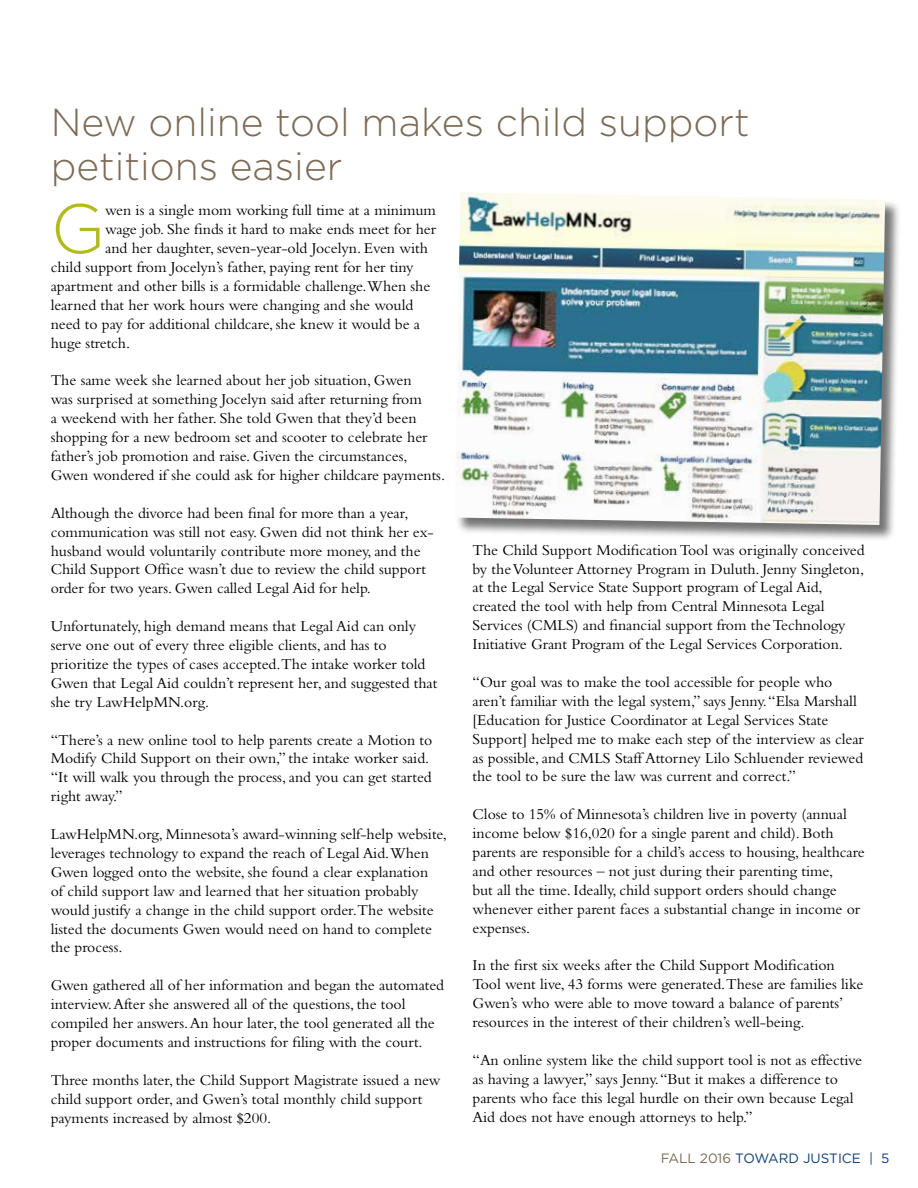
<style>
.page{position:relative;width:918px;height:1188px;background:#fff}
.page>*{position:absolute;margin:0;border:0;box-sizing:border-box;transform-origin:0 0}
.t1{font:300 69.75px "Gotham";color:#b2bb1e}
.t2{font:300 39px/43.5px "Gotham";color:#7c6a55}
.t3{font:15.75px/18.9px "Bembo";color:#000}
.t4{font:13.5px "Gotham";color:#0f3f76}
.s1{color:#7c6a55}
</style>
<div class="page">
<div style="left:455px;top:193px;width:447px;height:348px;background:#000;opacity:.55"></div>
<img style="left:455px;top:192px;width:430px;height:333px">
<h2 class="t2" style="left:51px;top:100px;width:701px">New online tool makes child support petitions easier</h2>
<h1 class="t1" style="left:51px;top:190px;width:56px">G</h1>
<p class="t3" style="left:105px;top:201px;width:332px">wen is a single mom working full time at a minimum</p>
<p class="t3" style="left:105px;top:220px;width:332px">wage job. She finds it hard to make ends meet for her</p>
<p class="t3" style="left:105px;top:238px;width:324px">and her daughter, seven-year-old Jocelyn. Even with</p>
<p class="t3" style="left:51px;top:257px;width:364px">child support from Jocelyn’s father, paying rent for her tiny</p>
<p class="t3" style="left:51px;top:276px;width:381px">apartment and other bills is a formidable challenge.When she</p>
<p class="t3" style="left:51px;top:295px;width:364px">learned that her work hours were changing and she would</p>
<p class="t3" style="left:51px;top:314px;width:371px">need to pay for additional childcare, she knew it would be a</p>
<p class="t3" style="left:51px;top:333px;width:81px">huge stretch.</p>
<p class="t3" style="left:51px;top:371px;width:396px">The same week she learned about her job situation, Gwen<br>was surprised at something Jocelyn said after returning from<br>a weekend with her father. She told Gwen that they’d been shopping for a new bedroom set and scooter to celebrate her father’s job promotion and raise. Given the circumstances, Gwen wondered if she could ask for higher childcare payments.</p>
<p class="t3" style="left:51px;top:503px;width:385px">Although the divorce had been final for more than a year, communication was still not easy. Gwen did not think her ex&shy;husband would voluntarily contribute more money, and the Child Support Office wasn’t due to review the child support order for two years. Gwen called Legal Aid for help.</p>
<p class="t3" style="left:51px;top:616px;width:388px">Unfortunately, high demand means that Legal Aid can only serve one out of every three eligible clients, and has to prioritize the types of cases accepted.The intake worker told Gwen that Legal Aid couldn’t represent her, and suggested that she try LawHelpMN.org.</p>
<p class="t3" style="left:51px;top:730px;width:383px">“There’s a new online tool to help parents create a Motion to Modify Child Support on their own,” the intake worker said. “It will walk you through the process, and you can get started right away.”</p>
<p class="t3" style="left:51px;top:824px;width:398px">LawHelpMN.org, Minnesota’s award-winning self-help website, leverages technology to expand the reach of Legal Aid.When Gwen logged onto the website, she found a clear explanation<br>of child support law and learned that her situation probably would justify a change in the child support order.The website listed the documents Gwen would need on hand to complete the process.</p>
<p class="t3" style="left:51px;top:976px;width:395px">Gwen gathered all of her information and began the automated interview. After she answered all of the questions, the tool compiled her answers. An hour later, the tool generated all the proper documents and instructions for filing with the court.</p>
<p class="t3" style="left:51px;top:1070px;width:391px">Three months later, the Child Support Magistrate issued a new child support order, and Gwen’s total monthly child support payments increased by almost $200.</p>
<p class="t3" style="left:472px;top:540px;width:394px">The Child Support Modification Tool was originally conceived by the Volunteer Attorney Program in Duluth. Jenny Singleton, at the Legal Service State Support program of Legal Aid, created the tool with help from Central Minnesota Legal Services (CMLS) and financial support from the Technology Initiative Grant Program of the Legal Services Corporation.</p>
<p class="t3" style="left:472px;top:672px;width:393px">“Our goal was to make the tool accessible for people who aren’t familiar with the legal system,” says Jenny. “Elsa Marshall [Education for Justice Coordinator at Legal Services State Support] helped me to make each step of the interview as clear as possible, and CMLS Staff Attorney Lilo Schluender reviewed the tool to be sure the law was current and correct.”</p>
<p class="t3" style="left:472px;top:805px;width:394px">Close to 15% of Minnesota’s children live in poverty (annual income below $16,020 for a single parent and child). Both parents are responsible for a child’s access to housing, healthcare and other resources – not just during their parenting time,<br>but all the time. Ideally, child support orders should change whenever either parent faces a substantial change in income or expenses.</p>
<p class="t3" style="left:472px;top:956px;width:392px">In the first six weeks after the Child Support Modification Tool went live, 43 forms were generated.These are families like Gwen’s who were able to move toward a balance of parents’ resources in the interest of their children’s well-being.</p>
<p class="t3" style="left:472px;top:1050px;width:391px">“An online system like the child support tool is not as effective as having a lawyer,” says Jenny. “But it makes a difference to parents who face this legal hurdle on their own because Legal Aid does not have enough attorneys to help.”</p>
<p class="t4" style="left:661px;top:1151px;width:230px"><span class="s1">FALL 2016</span> TOWARD JUSTICE | 5</p>
</div>
